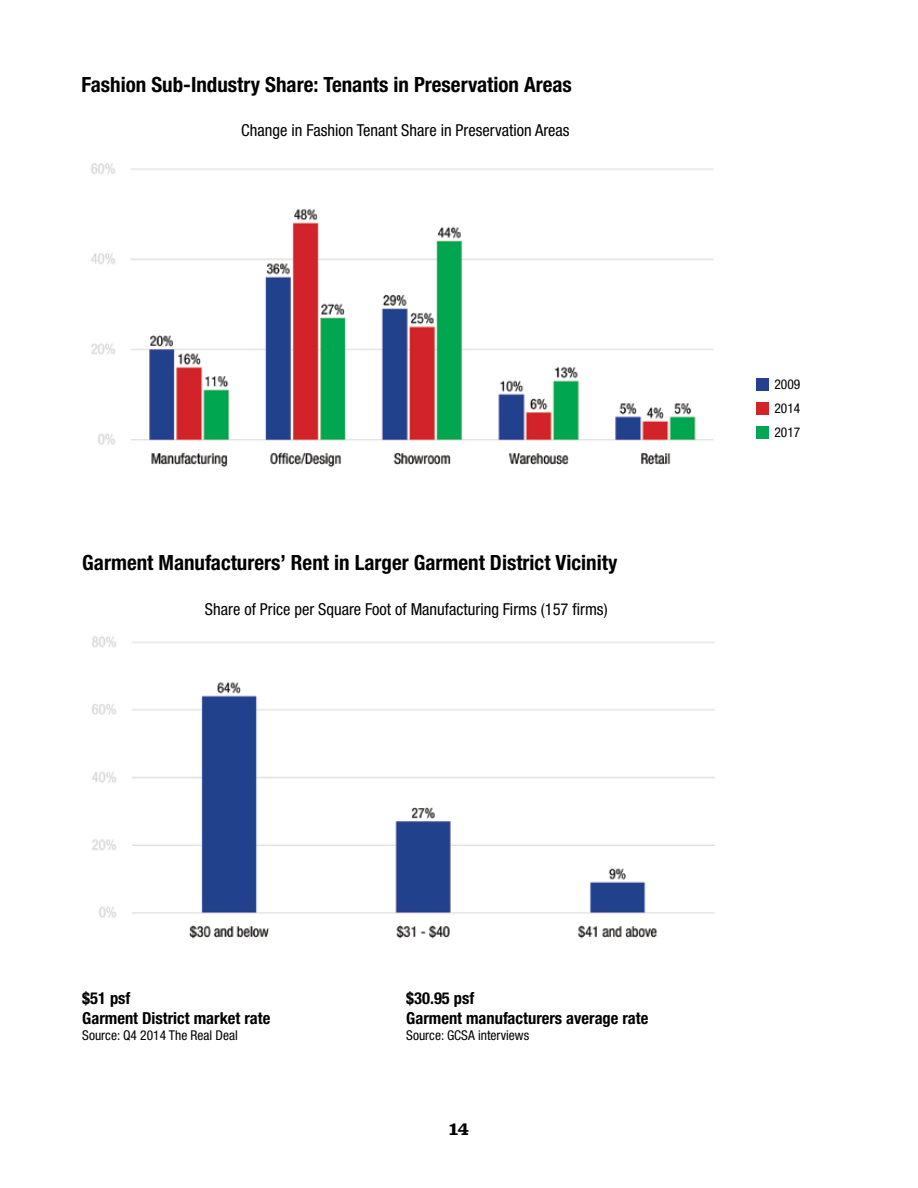
<style>
.page{position:relative;width:918px;height:1188px;background:#fff}
.page>*{position:absolute;margin:0;border:0;box-sizing:border-box;transform-origin:0 0}
.t1{font:700 condensed 21px "Helvetica Neue LT Std";color:#000}
.t2{font:900 18px "Sentinel";color:#000}
.t3{font:condensed 16.5px "Helvetica Neue LT Std";color:#000}
.t4{font:700 condensed 16.5px/19.8px "Helvetica Neue LT Std";color:#000}
.t5{font:condensed 13.5px/23.7px "Helvetica Neue LT Std";color:#000;text-align:justify}
</style>
<div class="page">
<img style="left:91px;top:163px;width:623px;height:305px">
<div style="left:756px;top:378px;width:13px;height:13px;background:#25408f"></div>
<div style="left:756px;top:402px;width:13px;height:13px;background:#d2232a"></div>
<div style="left:756px;top:426px;width:13px;height:13px;background:#00a651"></div>
<img style="left:92px;top:636px;width:623px;height:303px">
<p class="t1" style="left:81px;top:72px;width:492px">Fashion Sub-Industry Share: Tenants in Preservation Areas</p>
<p class="t3" style="left:241px;top:121px;width:330px">Change in Fashion Tenant Share in Preservation Areas</p>
<p class="t1" style="left:82px;top:550px;width:537px">Garment Manufacturers’ Rent in Larger Garment District Vicinity</p>
<p class="t3" style="left:205px;top:599px;width:404px">Share of Price per Square Foot of Manufacturing Firms (157 firms)</p>
<p class="t5" style="left:775px;top:373px;width:27px">2009<br>2014<br>2017</p>
<p class="t4" style="left:82px;top:988px;width:190px">$51 psf<br>Garment District market rate</p>
<p class="t5" style="left:82px;top:1024px;width:157px">Source: Q4 2014 The Real Deal</p>
<p class="t4" style="left:406px;top:988px;width:244px">$30.95 psf<br>Garment manufacturers average rate</p>
<p class="t5" style="left:406px;top:1024px;width:124px">Source: GCSA interviews</p>
<p class="t2" style="left:449px;top:1115px;width:21px">14</p>
</div>
